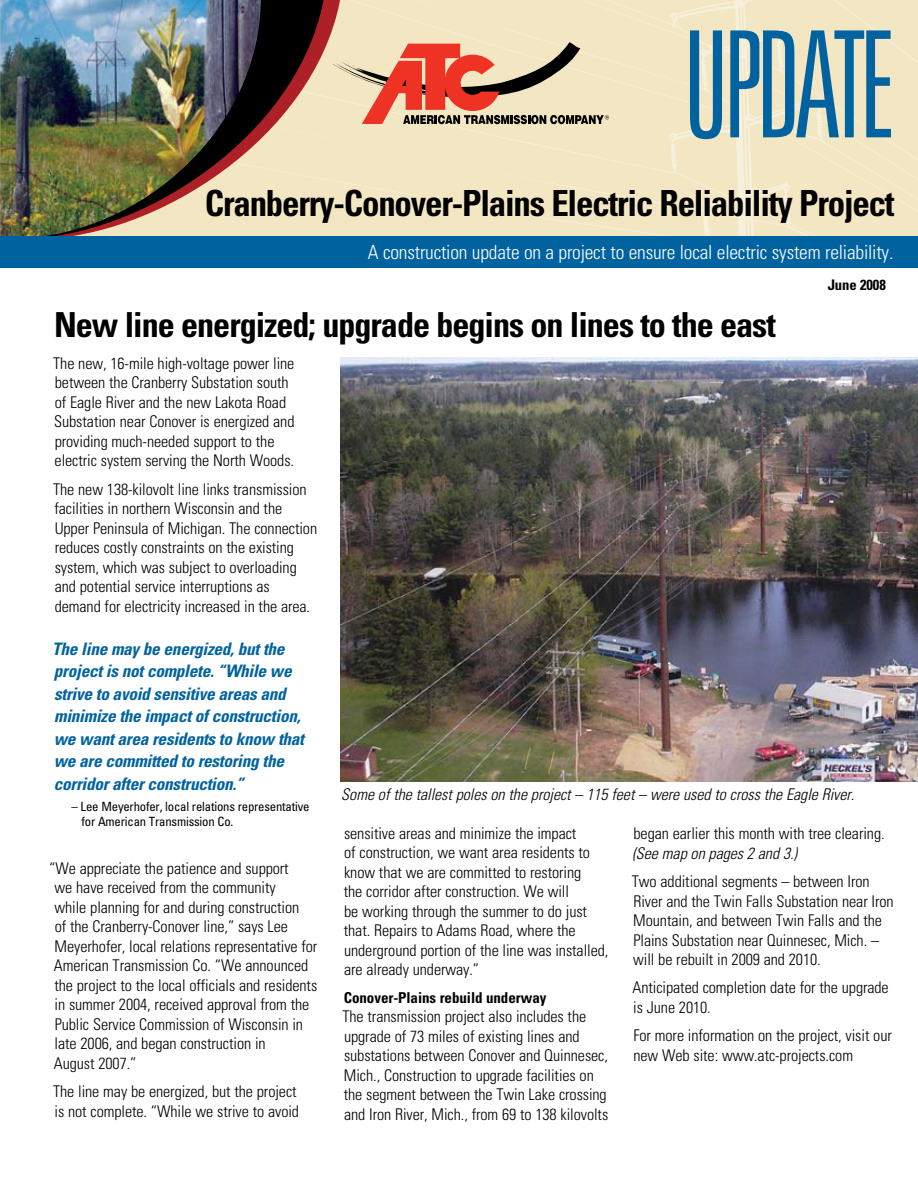
<style>
.page{position:relative;width:918px;height:1188px;background:#fff}
.page>*{position:absolute;margin:0;border:0;box-sizing:border-box;transform-origin:0 0}
.t1{font:300 extra-condensed 148.5px "Zurich BT";letter-spacing:-.05em;color:#00639f;scale:.95 1}
.t2{font:700 condensed 36px "Univers";letter-spacing:-.035em;color:#000}
.t3{font:700 condensed 34.5px "Univers";letter-spacing:-.03em;color:#000}
.t4{font:300 condensed 19.5px "Univers";letter-spacing:-.01em;color:#fff}
.t5{font:italic 700 condensed 17.25px/22.5px "Univers";letter-spacing:-.015em;color:#00639f}
.t6{font:300 condensed 16.2px/19.5px "Univers";letter-spacing:-.005em;color:#000}
.t7{font:italic 300 condensed 16.2px "Univers";letter-spacing:-.005em;color:#000}
.t8{font:700 condensed 15px "Univers";letter-spacing:-.005em;color:#000}
.t9{font:700 condensed 14.7px "Univers";letter-spacing:-.005em;color:#000}
.t10{font:condensed 12.75px/15px "Univers";letter-spacing:-.015em;color:#000}
</style>
<div class="page">
<div style="left:342px;top:0;width:329px;height:237px;background:#f3e6c2"></div>
<svg style="left:671px;top:0;width:247px;height:237px;background:#f2e6c4"></svg>
<svg style="left:342px;top:42px;width:267px;height:82px;background:#d29c82"></svg>
<img style="left:0;top:0;width:16px;height:237px">
<svg style="left:325px;top:0;width:17px;height:237px;background:#ead1b1"></svg>
<img style="left:16px;top:0;width:309px;height:237px">
<div style="left:0;top:237px;width:918px;height:31px;background:#00639f"></div>
<img style="left:341px;top:358px;width:577px;height:424px">
<h1 class="t1" style="left:683px;top:4px;width:226px">UPDATE</h1>
<h2 class="t2" style="left:205px;top:181px;width:691px">Cranberry-Conover-Plains Electric Reliability Project</h2>
<p class="t4" style="left:368px;top:240px;width:527px">A construction update on a project to ensure local electric system reliability.</p>
<p class="t9" style="left:828px;top:276px;width:60px">June 2008</p>
<h3 class="t3" style="left:54px;top:304px;width:723px">New line energized; upgrade begins on lines to the east</h3>
<p class="t6" style="left:53px;top:353px;width:243px">The new, 16-mile high-voltage power line between the Cranberry Substation south of Eagle River and the new Lakota Road Substation near Conover is energized and providing much-needed support to the electric system serving the North Woods.</p>
<p class="t6" style="left:53px;top:479px;width:266px">The new 138-kilovolt line links transmission facilities in northern Wisconsin and the Upper Peninsula of Michigan. The connection reduces costly constraints on the existing system, which was subject to overloading and potential service interruptions as demand for electricity increased in the area.</p>
<p class="t5" style="left:52px;top:637px;width:253px">The line may be energized, but the project is not complete. “While we strive to avoid sensitive areas and minimize the impact of construction, we want area residents to know that we are committed to restoring the corridor after construction.”</p>
<p class="t10" style="left:81px;top:799px;width:230px;text-indent:-10px">– Lee Meyerhofer, local relations representative for American Transmission Co.</p>
<p class="t6" style="left:49px;top:858px;width:270px">“We appreciate the patience and support<br>we have received from the community<br>while planning for and during construction<br>of the Cranberry-Conover line,” says Lee Meyerhofer, local relations representative for American Transmission Co. “We announced the project to the local officials and residents in summer 2004, received approval from the Public Service Commission of Wisconsin in late 2006, and began construction in<br>August 2007.”</p>
<p class="t6" style="left:53px;top:1082px;width:247px">The line may be energized, but the project is not complete. “While we strive to avoid</p>
<p class="t7" style="left:341px;top:784px;width:515px">Some of the tallest poles on the project – 115 feet – were used to cross the Eagle River.</p>
<p class="t6" style="left:344px;top:823px;width:266px">sensitive areas and minimize the impact<br>of construction, we want area residents to know that we are committed to restoring<br>the corridor after construction. We will<br>be working through the summer to do just that. Repairs to Adams Road, where the underground portion of the line was installed, are already underway.”</p>
<p class="t8" style="left:344px;top:988px;width:204px">Conover-Plains rebuild underway</p>
<p class="t6" style="left:343px;top:1006px;width:267px">The transmission project also includes the upgrade of 73 miles of existing lines and substations between Conover and Quinnesec, Mich., Construction to upgrade facilities on the segment between the Twin Lake crossing and Iron River, Mich., from 69 to 138 kilovolts</p>
<p class="t6" style="left:634px;top:823px;width:253px">began earlier this month with tree clearing.</p>
<p class="t7" style="left:632px;top:843px;width:166px">(See map on pages 2 and 3.)</p>
<p class="t6" style="left:632px;top:871px;width:263px">Two additional segments – between Iron River and the Twin Falls Substation near Iron Mountain, and between Twin Falls and the Plains Substation near Quinnesec, Mich. – will be rebuilt in 2009 and 2010.</p>
<p class="t6" style="left:633px;top:978px;width:258px">Anticipated completion date for the upgrade is June 2010.</p>
<p class="t6" style="left:633px;top:1026px;width:260px">For more information on the project, visit our new Web site: www.atc-projects.com</p>
</div>
